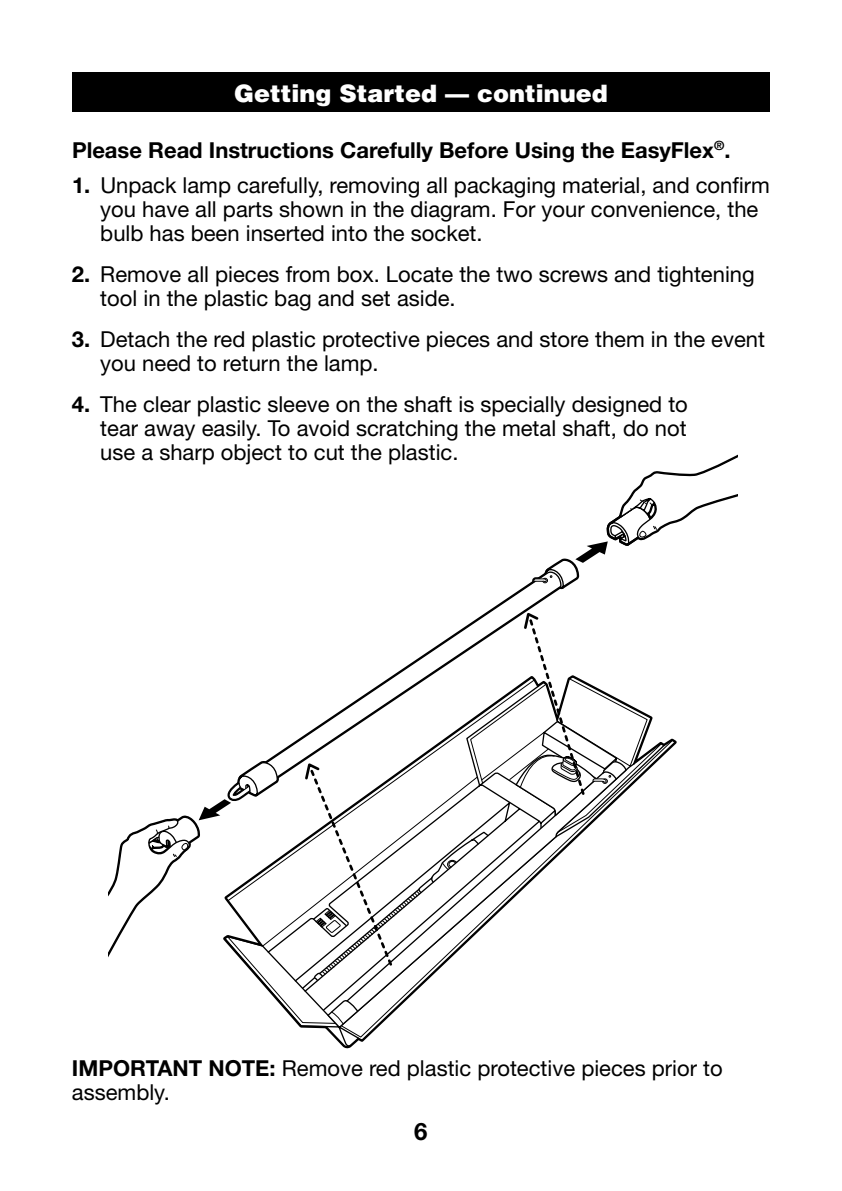
<style>
.page{position:relative;width:842px;height:1191px;background:#fff}
.page>*{position:absolute;margin:0;border:0;box-sizing:border-box;transform-origin:0 0}
.t1{font:900 24px "Helvetica";color:#fff}
.t2{font:700 24px "Helvetica Neue LT Std";color:#000}
.t3{font:22px/24px "Helvetica Neue LT Std";color:#000}
.t4{font:700 22px "Helvetica Neue LT Std";color:#000}
.s1{font-weight:700}
</style>
<div class="page">
<svg style="left:108px;top:454px;width:630px;height:574px"></svg>
<div style="left:72px;top:72px;width:698px;height:40px;background:#000"></div>
<p class="t1" style="left:234px;top:77px;width:375px">Getting Started — continued</p>
<p class="t4" style="left:72px;top:136px;width:660px">Please Read Instructions Carefully Before Using the EasyFlex<sup>®</sup>.</p>
<p class="t3" style="left:100px;top:173px;width:671px;text-indent:-28px"><span class="s1">1.</span> Unpack lamp carefully, removing all packaging material, and confirm you have all parts shown in the diagram. For your convenience, the bulb has been inserted into the socket.</p>
<p class="t3" style="left:100px;top:262px;width:656px;text-indent:-28px"><span class="s1">2.</span> Remove all pieces from box. Locate the two screws and tightening tool in the plastic bag and set aside.</p>
<p class="t3" style="left:100px;top:327px;width:666px;text-indent:-28px"><span class="s1">3.</span> Detach the red plastic protective pieces and store them in the event you need to return the lamp.</p>
<p class="t3" style="left:100px;top:392px;width:589px;text-align:justify;text-indent:-28px"><span class="s1">4.</span> The clear plastic sleeve on the shaft is specially designed to tear away easily. To avoid scratching the metal shaft, do not use a sharp object to cut the plastic.</p>
<p class="t3" style="left:72px;top:1056px;width:652px"><span class="s1">IMPORTANT NOTE:</span> Remove red plastic protective pieces prior to assembly.</p>
<p class="t2" style="left:414px;top:1116px;width:15px">6</p>
</div>
